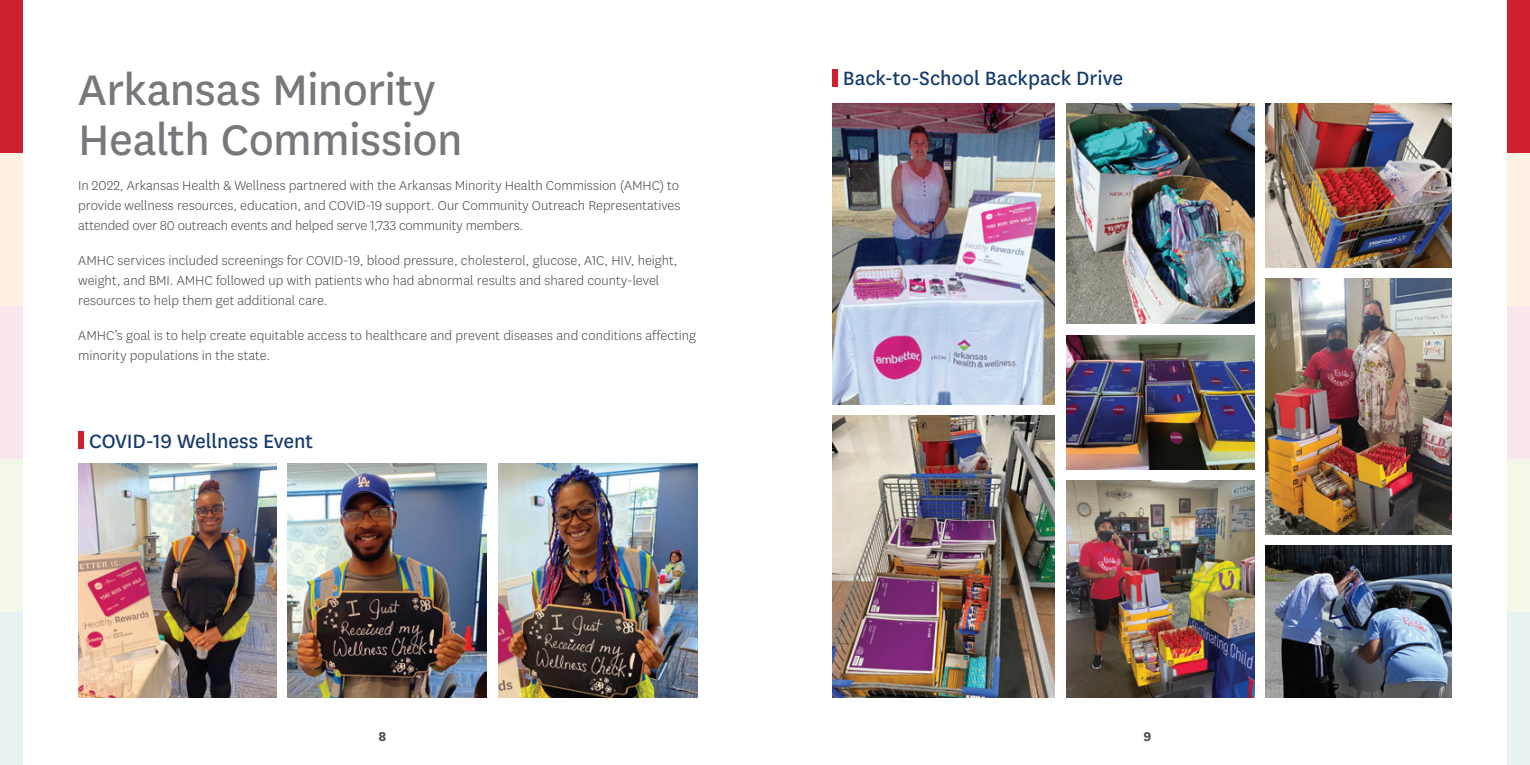
<style>
.page{position:relative;width:1530px;height:765px;background:#fff}
.page>*{position:absolute;margin:0;border:0;box-sizing:border-box;transform-origin:0 0}
.t1{font:50px/50px "Centene Sans";letter-spacing:-.01em;color:#76787b}
.t2{font:22.5px "Centene Sans";letter-spacing:-.005em;color:#153a6d}
.t3{font:300 15px/20px "Centene Sans";color:#4b4c4d}
.t4{font:700 15px "Centene Sans";color:#4b4c4d}
</style>
<div class="page">
<div style="left:79px;top:431px;width:5px;height:18px;background:#cf202f"></div>
<img style="left:78px;top:463px;width:620px;height:235px">
<div style="left:832px;top:69px;width:6px;height:18px;background:#cf202f"></div>
<div style="left:0;top:153px;width:22px;height:153px;background:#fef0e2"></div>
<div style="left:0;top:306px;width:22px;height:153px;background:#f7e6ed"></div>
<div style="left:0;top:459px;width:22px;height:153px;background:#f4f8e8"></div>
<div style="left:0;top:612px;width:22px;height:153px;background:#e9f2f3"></div>
<div style="left:0;top:0;width:22px;height:153px;background:#cf202f"></div>
<div style="left:1508px;top:153px;width:22px;height:153px;background:#fef0e2"></div>
<div style="left:1508px;top:306px;width:22px;height:153px;background:#f7e6ed"></div>
<div style="left:1508px;top:459px;width:22px;height:153px;background:#f4f8e8"></div>
<div style="left:1508px;top:612px;width:22px;height:153px;background:#e9f2f3"></div>
<div style="left:1508px;top:0;width:22px;height:153px;background:#cf202f"></div>
<img style="left:832px;top:103px;width:620px;height:595px">
<h3 class="t1" style="left:78px;top:62px;width:386px">Arkansas Minority<br>Health Commission</h3>
<p class="t3" style="left:78px;top:175px;width:604px;text-align:justify">In 2022, Arkansas Health &amp; Wellness partnered with the Arkansas Minority Health Commission (AMHC) to provide wellness resources, education, and COVID-19 support. Our Community Outreach Representatives attended over 80 outreach events and helped serve 1,733 community members.</p>
<p class="t3" style="left:78px;top:250px;width:601px">AMHC services included screenings for COVID-19, blood pressure, cholesterol, glucose, A1C, HIV, height, weight, and BMI. AMHC followed up with patients who had abnormal results and shared county-level resources to help them get additional care.</p>
<p class="t3" style="left:78px;top:325px;width:619px">AMHC’s goal is to help create equitable access to healthcare and prevent diseases and conditions affecting minority populations in the state.</p>
<h4 class="t2" style="left:89px;top:426px;width:226px">COVID-19 Wellness Event</h4>
<h4 class="t2" style="left:843px;top:64px;width:282px">Back-to-School Backpack Drive</h4>
<p class="t4" style="left:379px;top:726px;width:9px">8</p>
<p class="t4" style="left:1144px;top:726px;width:9px">9</p>
</div>
